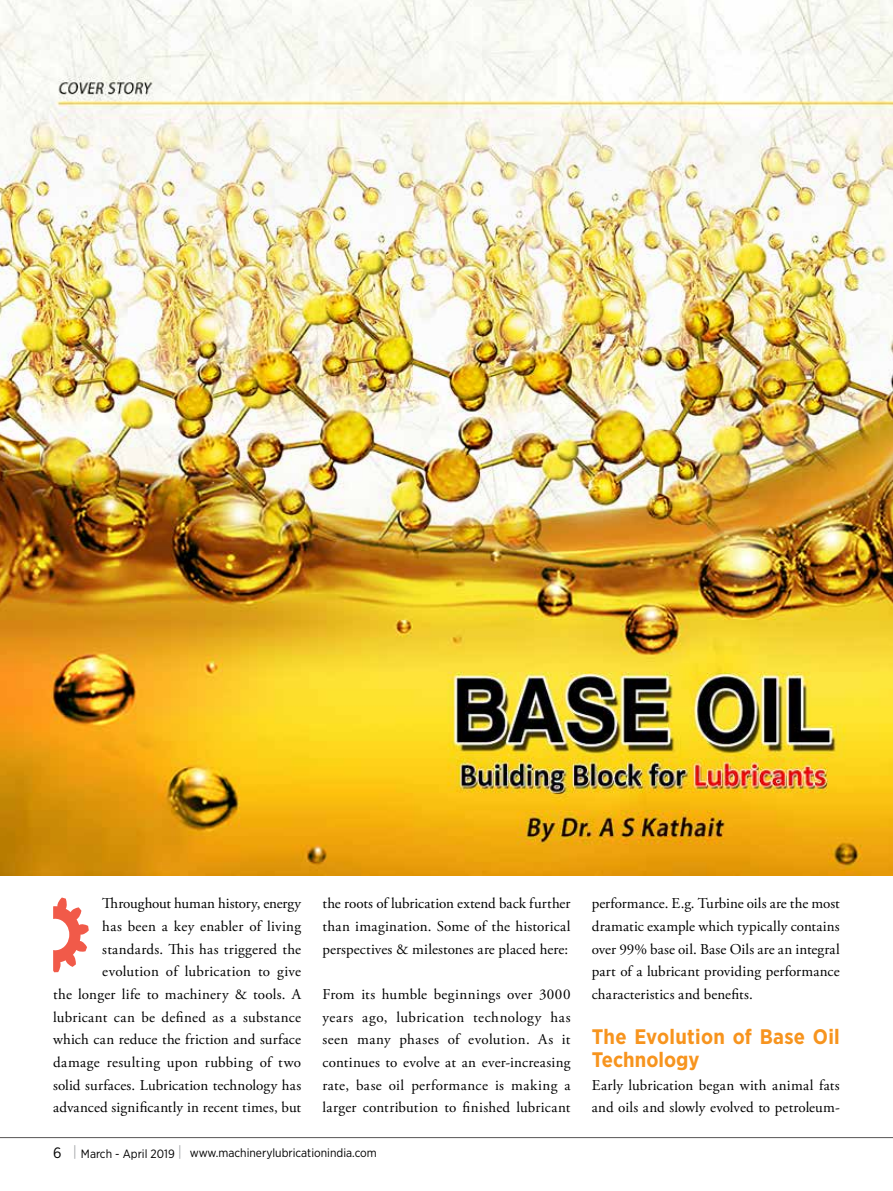
<style>
.page{position:relative;width:893px;height:1191px;background:#fff}
.page>*{position:absolute;margin:0;border:0;box-sizing:border-box;transform-origin:0 0}
.t1{font:700 21px/22.6px "Gotham Narrow";letter-spacing:.01em;color:#f7941e}
.t2{font:15px/22.6px "Adobe Garamond Pro";letter-spacing:.015em;color:#000;text-align:justify}
.t3{font:12px "Gotham Narrow";color:#000}
.s1{font-size:15px}
.s2{font-size:15px;color:#a7a9ac}
</style>
<div class="page">
<hr style="left:0;top:1137px;width:893px;height:1px;background:#575454">
<img style="left:0;top:0;width:893px;height:876px">
<svg style="left:53px;top:897px;width:36px;height:75px"></svg>
<p class="t2" style="left:53px;top:892px;width:250px;text-align:right">Throughout human history, energy<br>has been a key enabler of living standards. This has triggered the evolution of lubrication to give<br>the longer life to machinery &amp; tools. A lubricant can be defined as a substance which can reduce the friction and surface damage resulting upon rubbing of two solid surfaces. Lubrication technology has advanced significantly in recent times, but</p>
<p class="t2" style="left:322px;top:892px;width:250px">the roots of lubrication extend back further than imagination. Some of the historical perspectives &amp; milestones are placed here:</p>
<p class="t2" style="left:322px;top:983px;width:250px">From its humble beginnings over 3000 years ago, lubrication technology has seen many phases of evolution. As it continues to evolve at an ever-increasing rate, base oil performance is making a larger contribution to finished lubricant</p>
<p class="t3" style="left:53px;top:1145px;width:325px"><span class="s1">6</span> <span class="s2">|</span> March - April 2019 <span class="s2">|</span> www.machinerylubricationindia.com</p>
<p class="t2" style="left:592px;top:892px;width:250px">performance. E.g. Turbine oils are the most dramatic example which typically contains over 99% base oil. Base Oils are an integral part of a lubricant providing performance characteristics and benefits.</p>
<h1 class="t1" style="left:592px;top:1025px;width:250px">The Evolution of Base Oil<br>Technology</h1>
<p class="t2" style="left:592px;top:1074px;width:250px">Early lubrication began with animal fats and oils and slowly evolved to petroleum-</p>
</div>
